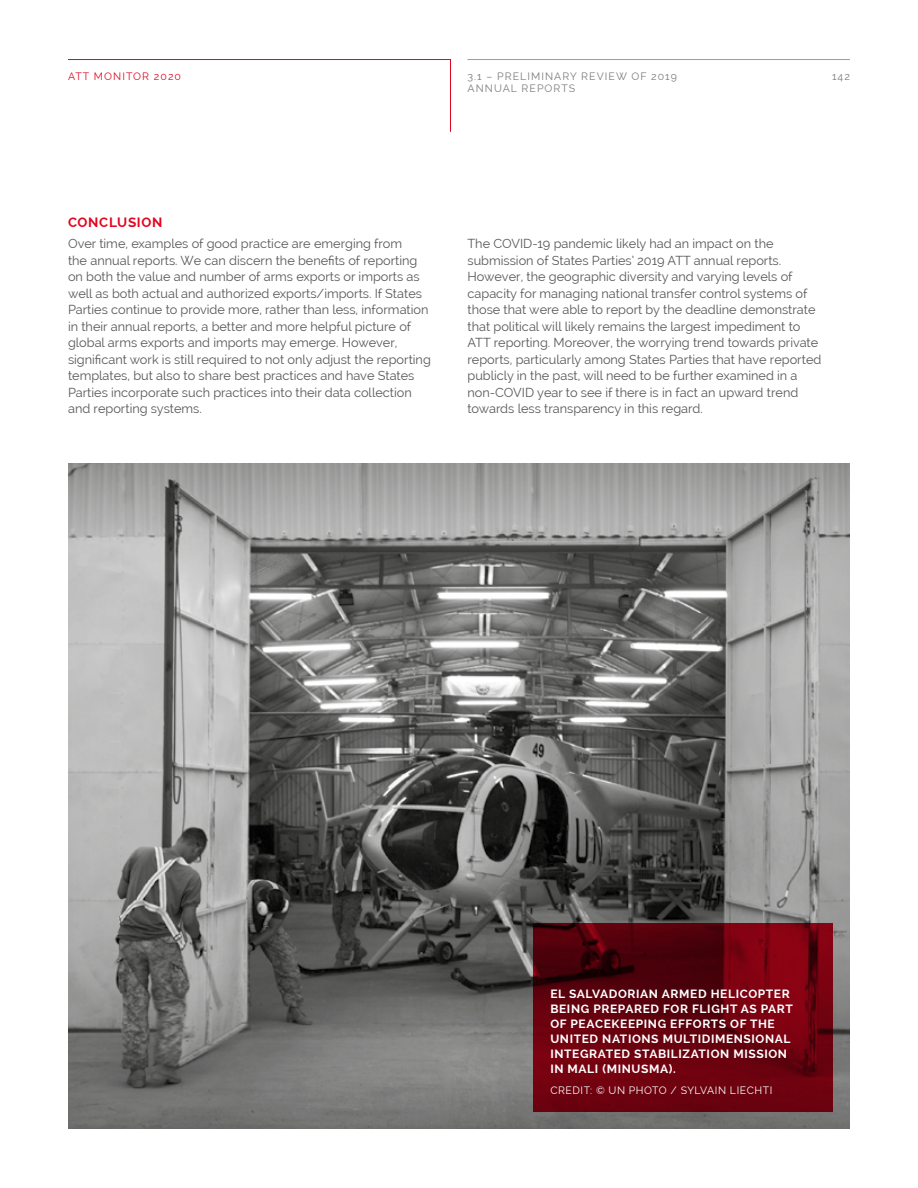
<style>
.page{position:relative;width:918px;height:1188px;background:#fff}
.page>*{position:absolute;margin:0;border:0;box-sizing:border-box;transform-origin:0 0}
.t1{font:700 13.5px "Raleway";letter-spacing:.05em;color:#e30520}
.t2{font:12.75px/16.5px "Raleway";color:#575756}
.t3{font:700 12px/15px "Raleway";letter-spacing:.05em;color:#fff}
.t4{font:10.5px "Raleway";letter-spacing:.1em;color:#7c7b7b}
.t5{font:10.5px "Raleway";letter-spacing:.05em;color:#fff}
.t6{font:10.5px "Raleway";letter-spacing:.1em;color:#e30520}
</style>
<div class="page">
<img style="left:68px;top:463px;width:782px;height:665px">
<svg style="left:533px;top:923px;width:300px;height:188px;background:#65010d"></svg>
<svg style="left:68px;top:59px;width:383px;height:73px"></svg>
<hr style="left:468px;top:59px;width:382px;height:1px;background:#9d9d9c">
<p class="t6" style="left:68px;top:70px;width:115px">ATT MONITOR 2020</p>
<p class="t4" style="left:468px;top:70px;width:211px">3.1 – PRELIMINARY REVIEW OF 2019</p>
<p class="t4" style="left:832px;top:70px;width:19px">142</p>
<p class="t4" style="left:468px;top:83px;width:109px">ANNUAL REPORTS</p>
<p class="t1" style="left:68px;top:215px;width:96px">CONCLUSION</p>
<p class="t2" style="left:68px;top:235px;width:364px">Over time, examples of good practice are emerging from<br>the annual reports. We can discern the benefits of reporting on both the value and number of arms exports or imports as well as both actual and authorized exports/imports. If States Parties continue to provide more, rather than less, information in their annual reports, a better and more helpful picture of global arms exports and imports may emerge. However, significant work is still required to not only adjust the reporting templates, but also to share best practices and have States Parties incorporate such practices into their data collection and reporting systems.</p>
<p class="t2" style="left:468px;top:235px;width:355px">The COVID-19 pandemic likely had an impact on the submission of States Parties’ 2019 ATT annual reports.<br>However, the geographic diversity and varying levels of capacity for managing national transfer control systems of those that were able to report by the deadline demonstrate that political will likely remains the largest impediment to ATT reporting. Moreover, the worrying trend towards private reports, particularly among States Parties that have reported publicly in the past, will need to be further examined in a non-COVID year to see if there is in fact an upward trend towards less transparency in this regard.</p>
<p class="t3" style="left:550px;top:987px;width:244px">EL SALVADORIAN ARMED HELICOPTER<br>BEING PREPARED FOR FLIGHT AS PART<br>OF PEACEKEEPING EFFORTS OF THE<br>UNITED NATIONS MULTIDIMENSIONAL<br>INTEGRATED STABILIZATION MISSION<br>IN MALI (MINUSMA).</p>
<p class="t5" style="left:550px;top:1085px;width:224px">CREDIT: © UN PHOTO / SYLVAIN LIECHTI</p>
</div>
